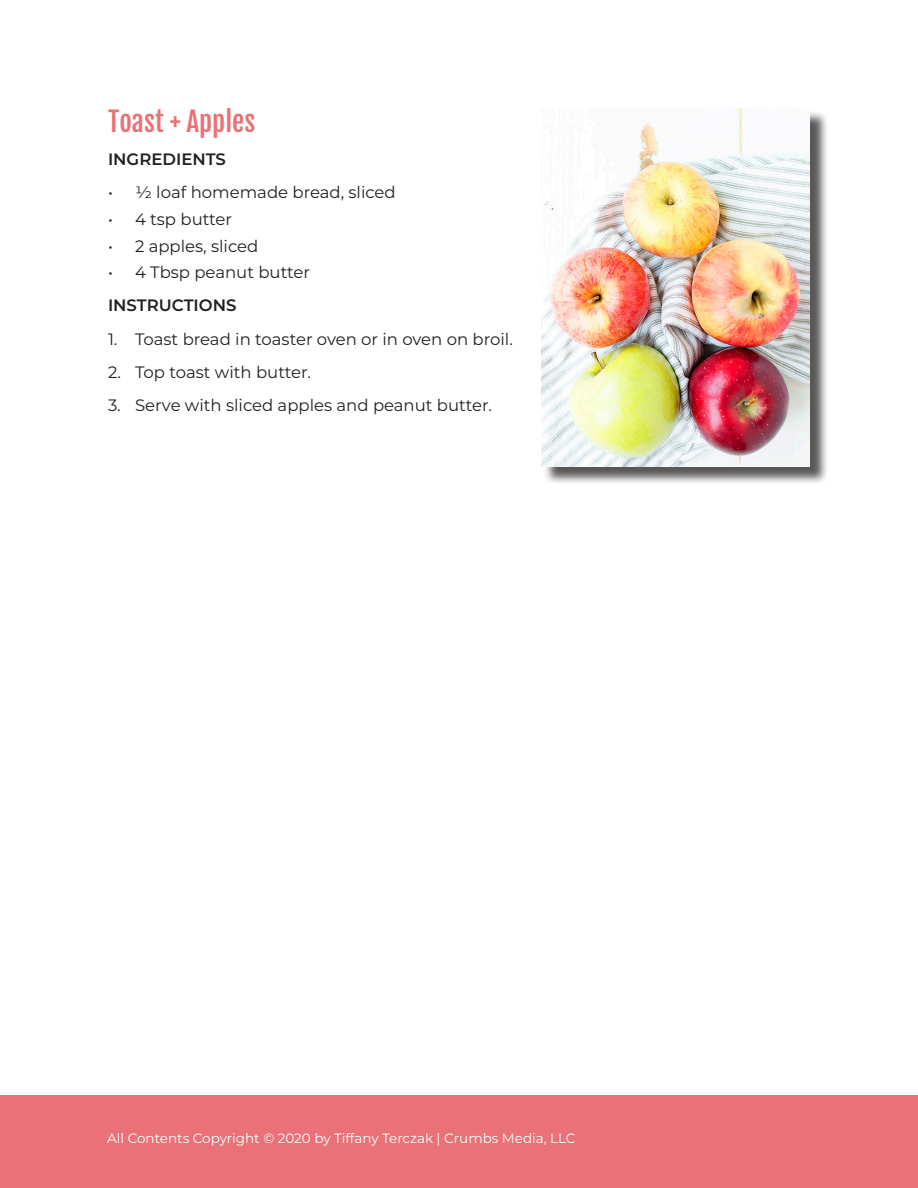
<style>
.page{position:relative;width:918px;height:1188px;background:#fff}
.page>*{position:absolute;margin:0;border:0;box-sizing:border-box;transform-origin:0 0}
.Crumbs_Subheading_1{font:27px "Fjalla One";color:#ea7177}
.t1{font:16.5px "Montserrat";color:#231f20}
.Crumbs_SemiBold{font:600 16.5px "Montserrat";color:#231f20}
.t2{font:13.5px "Montserrat";color:#fff}
</style>
<div class="page">
<div style="left:0;top:1095px;width:918px;height:93px;background:#ea7177"></div>
<div style="left:543px;top:110px;width:285px;height:376px;background:#231f20;opacity:.75"></div>
<img style="left:541px;top:108px;width:269px;height:359px">
<p class="Crumbs_Subheading_1" style="left:108px;top:105px;width:149px">Toast + Apples</p>
<p class="Crumbs_SemiBold" style="left:108px;top:148px;width:119px">INGREDIENTS</p>
<p class="t1" style="left:108px;top:181px;width:289px">• 1/2 loaf homemade bread, sliced</p>
<p class="t1" style="left:108px;top:208px;width:126px">• 4 tsp butter</p>
<p class="t1" style="left:108px;top:234px;width:152px">• 2 apples, sliced</p>
<p class="t1" style="left:108px;top:261px;width:204px">• 4 Tbsp peanut butter</p>
<p class="Crumbs_SemiBold" style="left:108px;top:294px;width:130px">INSTRUCTIONS</p>
<p class="t1" style="left:108px;top:328px;width:406px">1. Toast bread in toaster oven or in oven on broil.</p>
<p class="t1" style="left:108px;top:361px;width:205px">2. Top toast with butter.</p>
<p class="t1" style="left:108px;top:394px;width:386px">3. Serve with sliced apples and peanut butter.</p>
<p class="t2" style="left:107px;top:1129px;width:470px">All Contents Copyright © 2020 by Tiffany Terczak | Crumbs Media, LLC</p>
</div>
